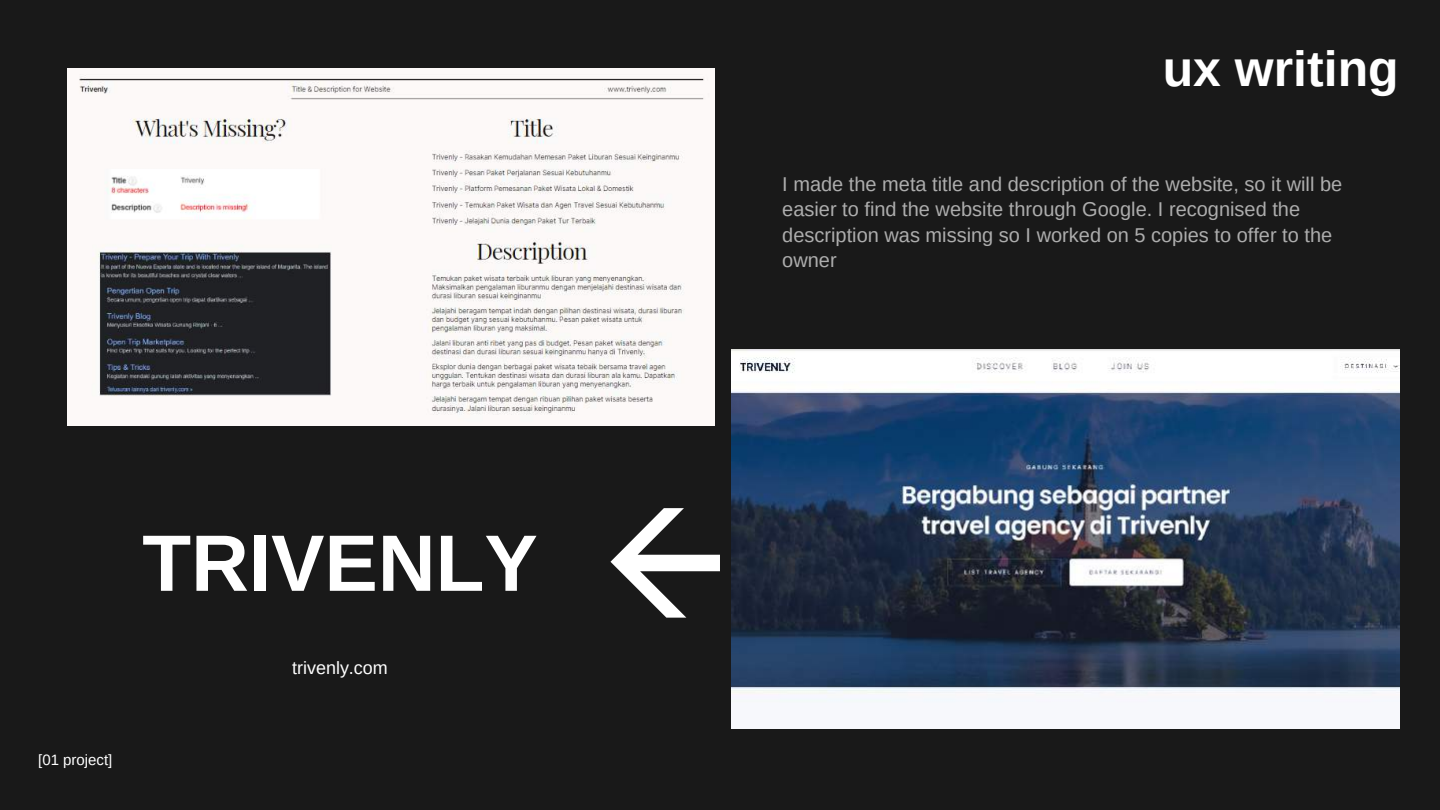
<style>
.page{position:relative;width:1440px;height:810px;background:#191919}
.page>*{position:absolute;margin:0;border:0;box-sizing:border-box;transform-origin:0 0}
.t1{font:700 80px "Arimo";color:#fff}
.t2{font:700 50px "Arimo";color:#fff}
.t3{font:20px/25.5px "Arimo";color:#adadad}
.t4{font:17.9px "Arimo";color:#fff}
.t5{font:15px "Arimo";color:#fff}
</style>
<div class="page">
<img style="left:732px;top:349px;width:667px;height:380px">
<svg style="left:610px;top:508px;width:110px;height:110px"></svg>
<img style="left:68px;top:68px;width:646px;height:357px">
<p class="t5" style="left:38px;top:752px;width:76px">[01 project]</p>
<h1 class="t1" style="left:142px;top:518px;width:397px">TRIVENLY</h1>
<p class="t4" style="left:292px;top:657px;width:97px">trivenly.com</p>
<h2 class="t2" style="left:1163px;top:41px;width:238px">ux writing</h2>
<p class="t3" style="left:782px;top:171px;width:562px">I made the meta title and description of the website, so it will be easier to find the website through Google. I recognised the description was missing so I worked on 5 copies to offer to the owner</p>
</div>
